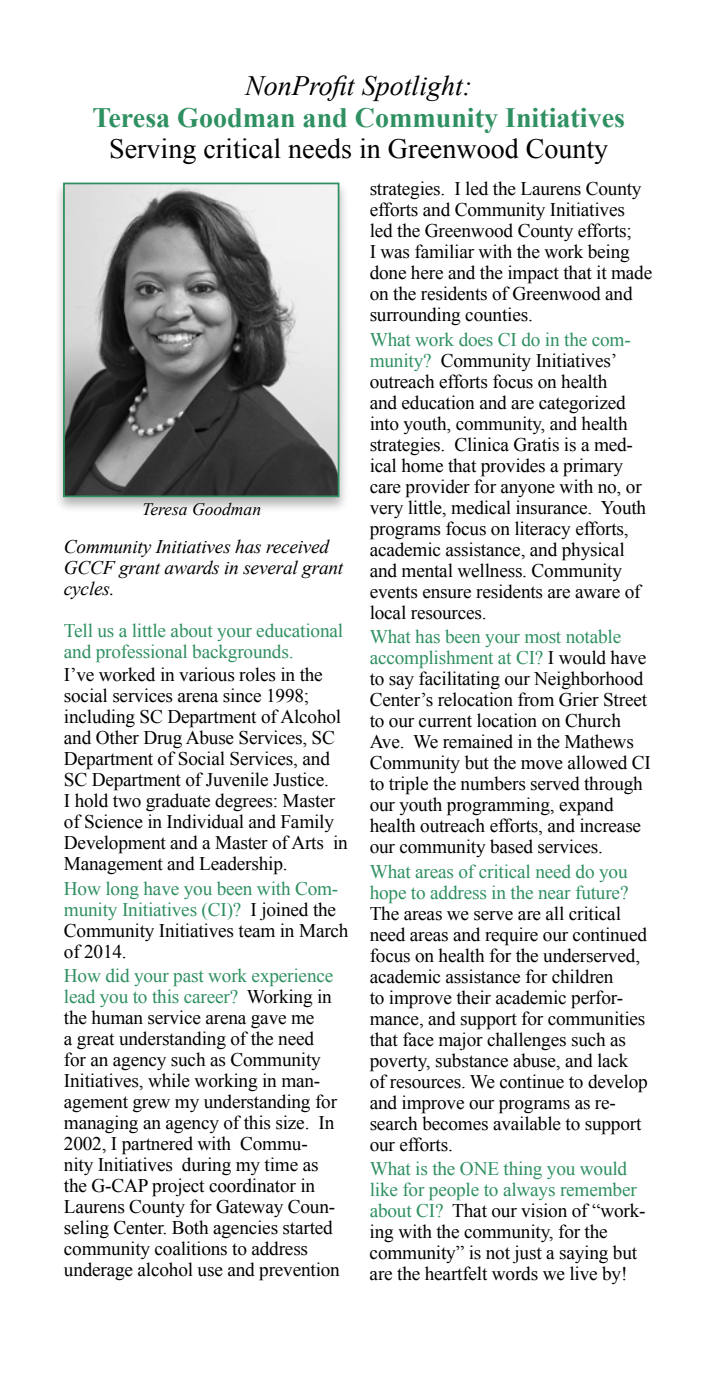
<style>
.page{position:relative;width:714px;height:1386px;background:#fff}
.page>*{position:absolute;margin:0;border:0;box-sizing:border-box;transform-origin:0 0}
.t1{font:28px "Times New Roman";color:#000}
.t2{font:700 28px "Times New Roman";color:#2f9061}
.t3{font:italic 28px "Times New Roman";color:#000}
.t4{font:19.25px/21px "Times New Roman";letter-spacing:-.01em;color:#000}
.t5{font:19.25px/21px "Times New Roman";letter-spacing:-.01em;color:#2f9061}
.t6{font:italic 19.25px/21px "Times New Roman";letter-spacing:-.01em;color:#000}
.t7{font:italic 17.5px "Times New Roman";color:#000}
.s1{color:#000}
.s2{color:#2f9061}
</style>
<div class="page">
<div style="left:53px;top:180px;width:296px;height:334px;background:#000;opacity:.3"></div>
<img style="left:66px;top:186px;width:270px;height:308px">
<div style="left:63px;top:183px;width:276px;height:314px;border:2px solid #309061"></div>
<h1 class="t3" style="left:245px;top:67px;width:228px">NonProfit Spotlight:</h1>
<h1 class="t2" style="left:92px;top:98px;width:534px">Teresa Goodman and Community Initiatives</h1>
<h1 class="t1" style="left:109px;top:130px;width:500px">Serving critical needs in Greenwood County</h1>
<p class="t7" style="left:142px;top:497px;width:120px">Teresa Goodman</p>
<p class="t6" style="left:64px;top:536px;width:281px">Community Initiatives has received<br>GCCF grant awards in several grant cycles.</p>
<p class="t5" style="left:64px;top:620px;width:280px">Tell us a little about your educational and professional backgrounds.</p>
<p class="t4" style="left:64px;top:664px;width:285px">I’ve worked in various roles in the social services arena since 1998; including SC Department of Alcohol and Other Drug Abuse Services, SC Department of Social Services, and SC Department of Juvenile Justice.<br>I hold two graduate degrees: Master of Science in Individual and Family Development and a Master of Arts in Management and Leadership.</p>
<p class="t5" style="left:64px;top:877px;width:286px">How long have you been with Com&shy;munity Initiatives (CI)? <span class="s1">I joined the<br>Community Initiatives team in March of 2014.</span></p>
<p class="t4" style="left:64px;top:965px;width:277px"><span class="s2">How did your past work experience lead you to this career?</span> Working in the human service arena gave me<br>a great understanding of the need for an agency such as Community Initiatives, while working in man&shy;agement grew my understanding for managing an agency of this size. In 2002, I partnered with Commu&shy;nity Initiatives during my time as the G-CAP project coordinator in Laurens County for Gateway Coun&shy;seling Center. Both agencies started community coalitions to address underage alcohol use and prevention</p>
<p class="t4" style="left:369px;top:178px;width:284px">strategies. I led the Laurens County efforts and Community Initiatives led the Greenwood County efforts;<br>I was familiar with the work being done here and the impact that it made on the residents of Greenwood and surrounding counties.</p>
<p class="t4" style="left:369px;top:328px;width:278px"><span class="s2">What work does CI do in the com&shy;munity?</span> Community Initiatives’ outreach efforts focus on health<br>and education and are categorized into youth, community, and health strategies. Clinica Gratis is a med&shy;ical home that provides a primary care provider for anyone with no, or very little, medical insurance. Youth programs focus on literacy efforts, academic assistance, and physical and mental wellness. Community events ensure residents are aware of local resources.</p>
<p class="t4" style="left:369px;top:626px;width:282px"><span class="s2">What has been your most notable accomplishment at CI?</span> I would have to say facilitating our Neighborhood Center’s relocation from Grier Street to our current location on Church Ave. We remained in the Mathews Community but the move allowed CI to triple the numbers served through our youth programming, expand health outreach efforts, and increase our community based services.</p>
<p class="t5" style="left:369px;top:860px;width:260px">What areas of critical need do you hope to address in the near future?</p>
<p class="t4" style="left:369px;top:902px;width:279px">The areas we serve are all critical need areas and require our continued focus on health for the underserved, academic assistance for children<br>to improve their academic perfor&shy;mance, and support for communities that face major challenges such as poverty, substance abuse, and lack of resources. We continue to develop and improve our programs as re&shy;search becomes available to support our efforts.</p>
<p class="t4" style="left:369px;top:1158px;width:277px"><span class="s2">What is the ONE thing you would like for people to always remember about CI?</span> That our vision of “work&shy;ing with the community, for the community” is not just a saying but are the heartfelt words we live by!</p>
</div>
